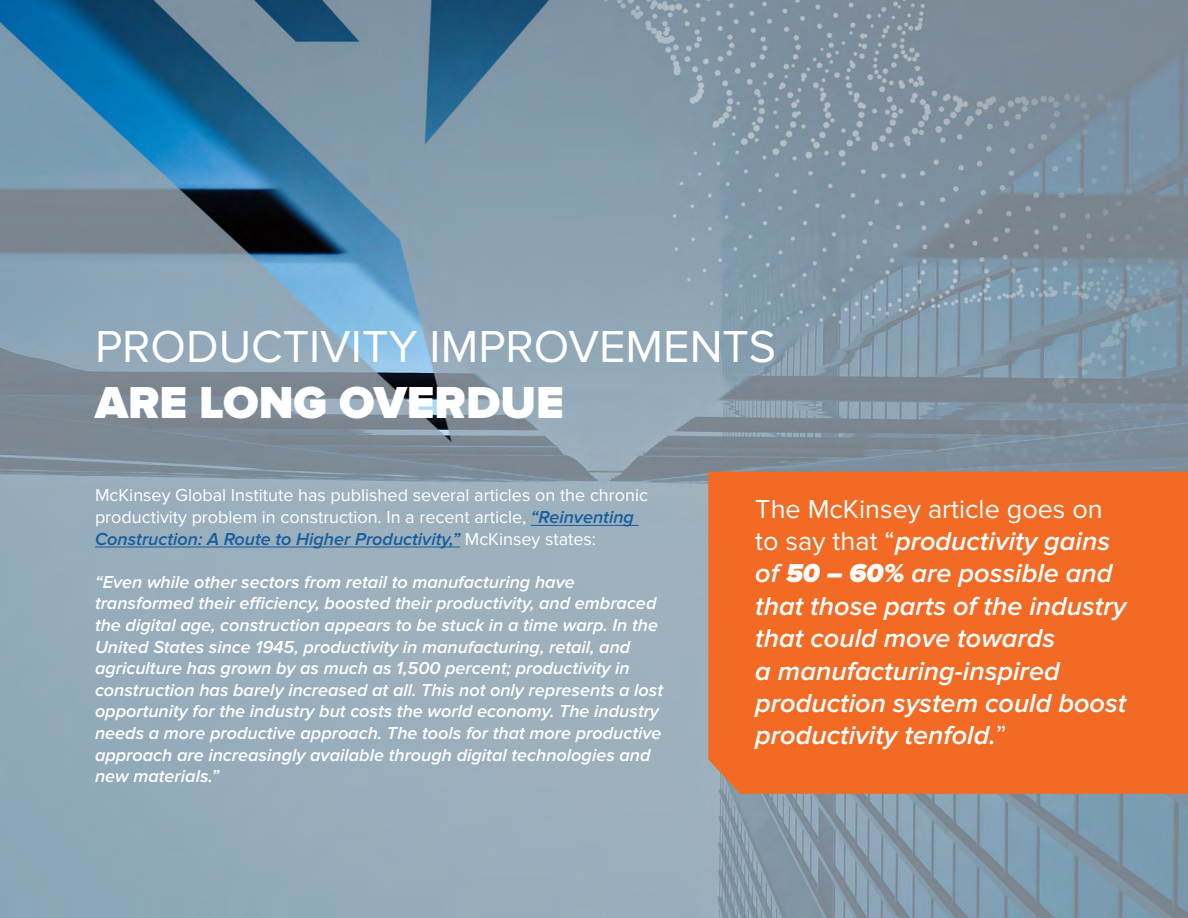
<style>
.page{position:relative;width:1188px;height:918px;background:#fff}
.page>*{position:absolute;margin:0;border:0;box-sizing:border-box;transform-origin:0 0}
.t1{font:46.5px/55.8px "Proxima Nova";color:#fff}
.t2{font:italic 600 27px/32.4px "Proxima Nova";color:#fff}
.t3{font:italic 600 18px/21.6px "Proxima Nova";color:#fff}
.t4{font:18px/21.6px "Proxima Nova";color:#fff}
.s1{font-weight:900}
.s2{font-weight:600;font-style:italic;color:#175d9e}
.s3{font-weight:400;font-style:normal}
</style>
<div class="page">
<img style="left:0;top:0;width:1188px;height:918px">
<hr style="left:531px;top:525px;width:108px;height:1px;background:#175d9e">
<hr style="left:95px;top:547px;width:365px;height:1px;background:#175d9e">
<div style="left:708px;top:472px;width:480px;height:322px;background:#f36a24"></div>
<p class="t1" style="left:95px;top:319px;width:683px">PRODUCTIVITY IMPROVEMENTS<br><span class="s1">ARE LONG OVERDUE</span></p>
<p class="t4" style="left:95px;top:485px;width:554px">McKinsey Global Institute has published several articles on the chronic productivity problem in construction. In a recent article, <span class="s2">“Reinventing<br>Construction: A Route to Higher Productivity,”</span> McKinsey states:</p>
<p class="t3" style="left:95px;top:571px;width:570px">“Even while other sectors from retail to manufacturing have transformed their efficiency, boosted their productivity, and embraced the digital age, construction appears to be stuck in a time warp. In the United States since 1945, productivity in manufacturing, retail, and agriculture has grown by as much as 1,500 percent; productivity in construction has barely increased at all. This not only represents a lost opportunity for the industry but costs the world economy. The industry needs a more productive approach. The tools for that more productive approach are increasingly available through digital technologies and new materials.”</p>
<p class="t2" style="left:755px;top:493px;width:373px"><span class="s3">The McKinsey article goes on to say that “</span>productivity gains of <span class="s1">50 – 60%</span> are possible and that those parts of the industry that could move towards<br>a manufacturing-inspired production system could boost productivity tenfold.<span class="s3">”</span></p>
</div>
